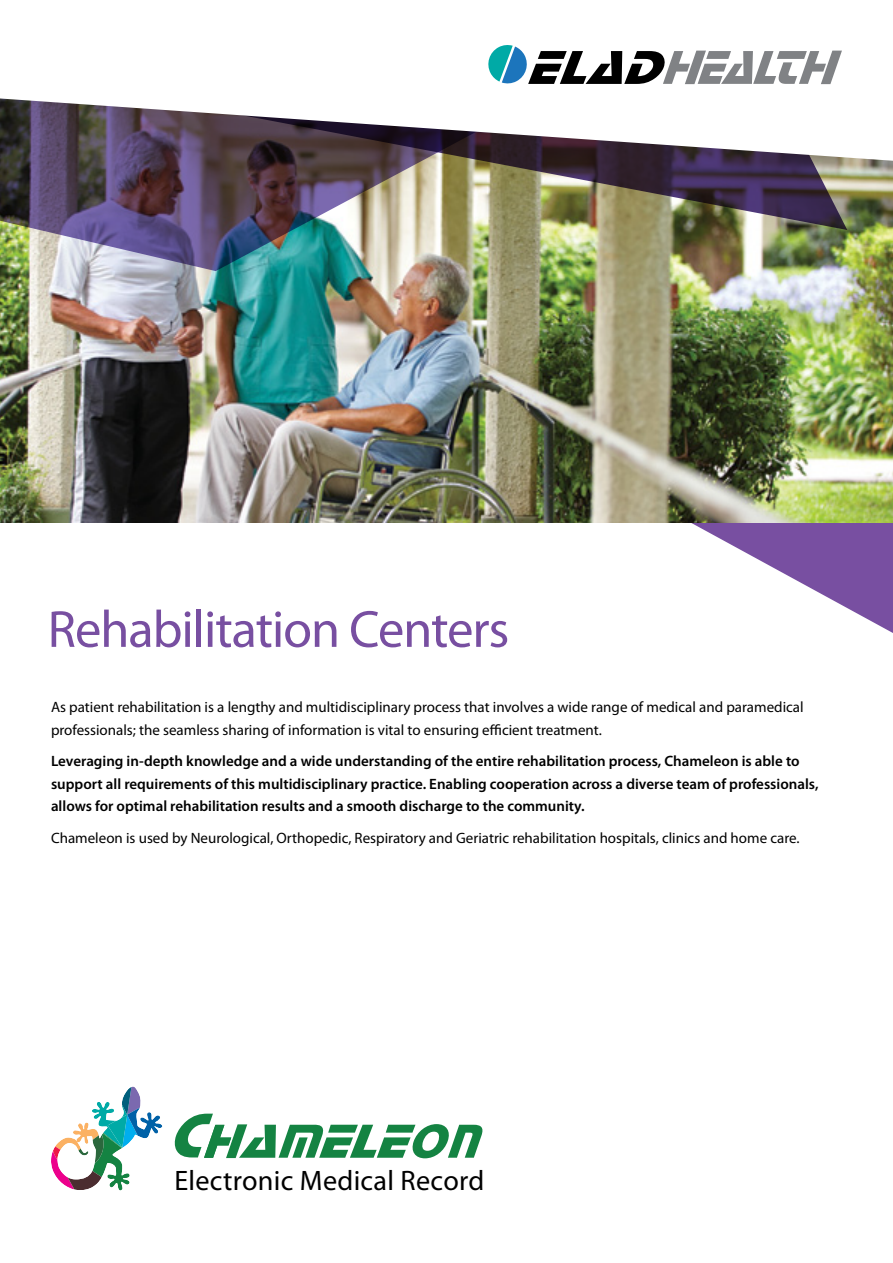
<style>
.page{position:relative;width:893px;height:1263px;background:#fff}
.page>*{position:absolute;margin:0;border:0;box-sizing:border-box;transform-origin:0 0}
.t1{font:52.5px "Myriad Pro";letter-spacing:-.02em;color:#784fa1}
.t2{font:28.2px "Myriad Pro";letter-spacing:.01em;color:#000}
.t3{font:15px/22.5px "Myriad Pro";color:#000}
.t4{font:600 15px/22.5px "Myriad Pro";color:#000}
</style>
<div class="page">
<svg style="left:0;top:522px;width:893px;height:111px"></svg>
<img style="left:0;top:271px;width:893px;height:251px">
<img style="left:0;top:161px;width:893px;height:110px">
<img style="left:0;top:161px;width:847px;height:69px">
<svg style="left:174px;top:1114px;width:309px;height:44px"></svg>
<svg style="left:0;top:84px;width:893px;height:77px"></svg>
<svg style="left:488px;top:45px;width:354px;height:39px"></svg>
<svg style="left:51px;top:1086px;width:82px;height:104px"></svg>
<h1 class="t1" style="left:48px;top:597px;width:463px">Rehabilitation Centers</h1>
<p class="t3" style="left:51px;top:696px;width:754px">As patient rehabilitation is a lengthy and multidisciplinary process that involves a wide range of medical and paramedical professionals; the seamless sharing of information is vital to ensuring efficient treatment.</p>
<p class="t4" style="left:51px;top:750px;width:769px">Leveraging in-depth knowledge and a wide understanding of the entire rehabilitation process, Chameleon is able to support all requirements of this multidisciplinary practice. Enabling cooperation across a diverse team of professionals, allows for optimal rehabilitation results and a smooth discharge to the community.</p>
<p class="t3" style="left:51px;top:826px;width:750px">Chameleon is used by Neurological, Orthopedic, Respiratory and Geriatric rehabilitation hospitals, clinics and home care.</p>
<h2 class="t2" style="left:174px;top:1163px;width:311px">Electronic Medical Record</h2>
</div>
